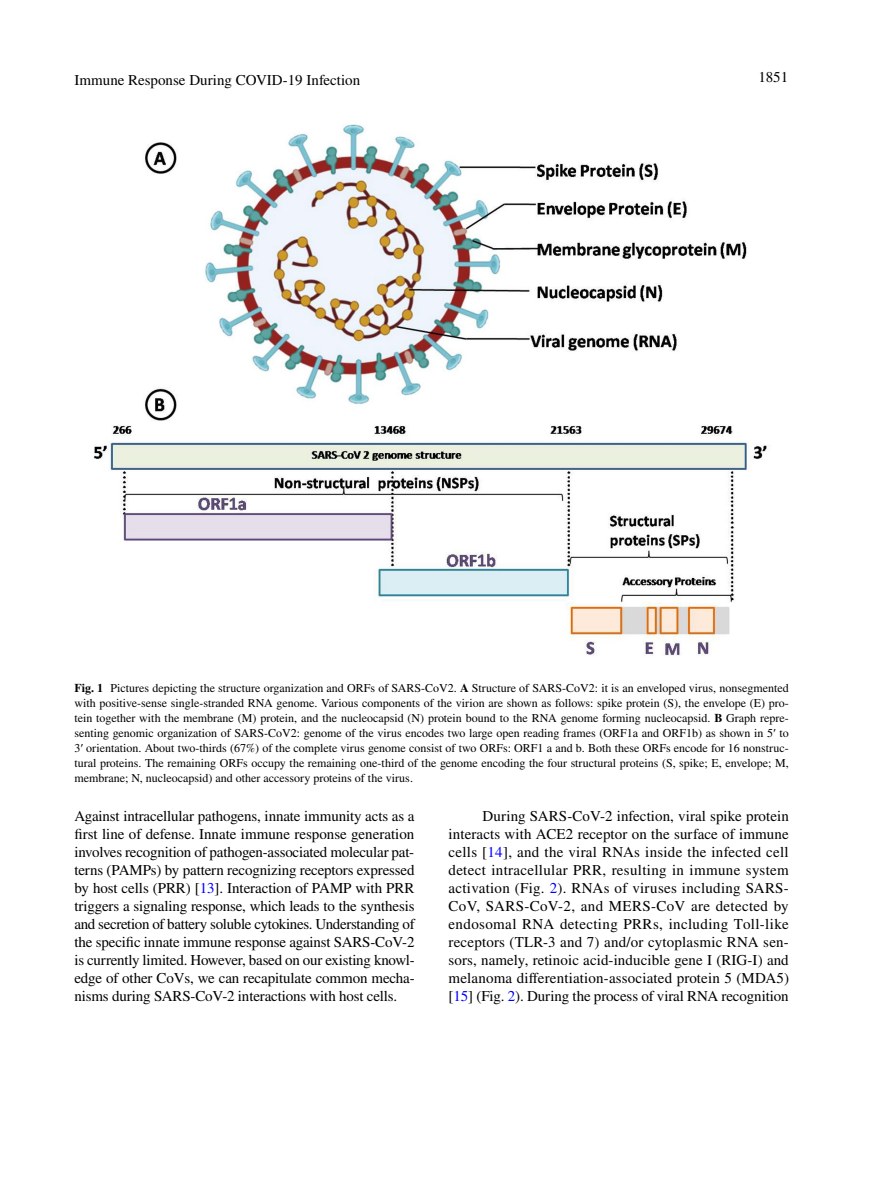
<style>
.page{position:relative;width:893px;height:1187px;background:#fff}
.page>*{position:absolute;margin:0;border:0;box-sizing:border-box;transform-origin:0 0}
.t1{font:15px/18px "STIX Regular 2";letter-spacing:-.01em;color:#000;text-align:justify}
.t2{font:15px "STIX Regular 22";color:#000}
.t3{font:15px "STIX";color:#000}
.t4{font:12px/15px "STIX Regular 2";color:#000;text-align:justify}
.s1{font-family:"STIX";font-weight:700}
.s2{font-family:"Times New Roman"}
.s3{color:#00f}
</style>
<div class="page">
<img style="left:93px;top:124px;width:674px;height:532px">
<p class="t2" style="left:75px;top:70px;width:287px">Immune Response During COVID-19 Infection</p>
<p class="t3" style="left:758px;top:67px;width:31px">1851</p>
<p class="t4" style="left:74px;top:681px;width:716px"><span class="s1">Fig. 1</span> Pictures depicting the structure organization and ORFs of SARS-CoV2. <span class="s1">A</span> Structure of SARS-CoV2: it is an enveloped virus, nonsegmented with positive‐sense single‐stranded RNA genome. Various components of the virion are shown as follows: spike protein (S), the envelope (E) pro&shy;tein together with the membrane (M) protein, and the nucleocapsid (N) protein bound to the RNA genome forming nucleocapsid. <span class="s1">B</span> Graph repre&shy;senting genomic organization of SARS-CoV2: genome of the virus encodes two large open reading frames (ORF1a and ORF1b) as shown in 5<span class="s2">′</span> to 3<span class="s2">′</span> orientation. About two-thirds (67%) of the complete virus genome consist of two ORFs: ORF1 a and b. Both these ORFs encode for 16 nonstruc&shy;tural proteins. The remaining ORFs occupy the remaining one-third of the genome encoding the four structural proteins (S, spike; E, envelope; M, membrane; N, nucleocapsid) and other accessory proteins of the virus.</p>
<p class="t1" style="left:74px;top:807px;width:342px">Against intracellular pathogens, innate immunity acts as a first line of defense. Innate immune response generation involves recognition of pathogen-associated molecular pat&shy;terns (PAMPs) by pattern recognizing receptors expressed by host cells (PRR) [<span class="s3">13</span>]. Interaction of PAMP with PRR triggers a signaling response, which leads to the synthesis and secretion of battery soluble cytokines. Understanding of the specific innate immune response against SARS-CoV-2 is currently limited. However, based on our existing knowl&shy;edge of other CoVs, we can recapitulate common mecha&shy;nisms during SARS-CoV-2 interactions with host cells.</p>
<p class="t1" style="left:449px;top:807px;width:342px;text-indent:34px">During SARS-CoV-2 infection, viral spike protein interacts with ACE2 receptor on the surface of immune cells [<span class="s3">14</span>], and the viral RNAs inside the infected cell detect intracellular PRR, resulting in immune system activation (Fig. <span class="s3">2</span>). RNAs of viruses including SARS-CoV, SARS-CoV-2, and MERS-CoV are detected by endosomal RNA detecting PRRs, including Toll-like receptors (TLR-3 and 7) and/or cytoplasmic RNA sen&shy;sors, namely, retinoic acid-inducible gene I (RIG-I) and melanoma differentiation-associated protein 5 (MDA5) [<span class="s3">15</span>] (Fig. <span class="s3">2</span>). During the process of viral RNA recognition</p>
</div>
